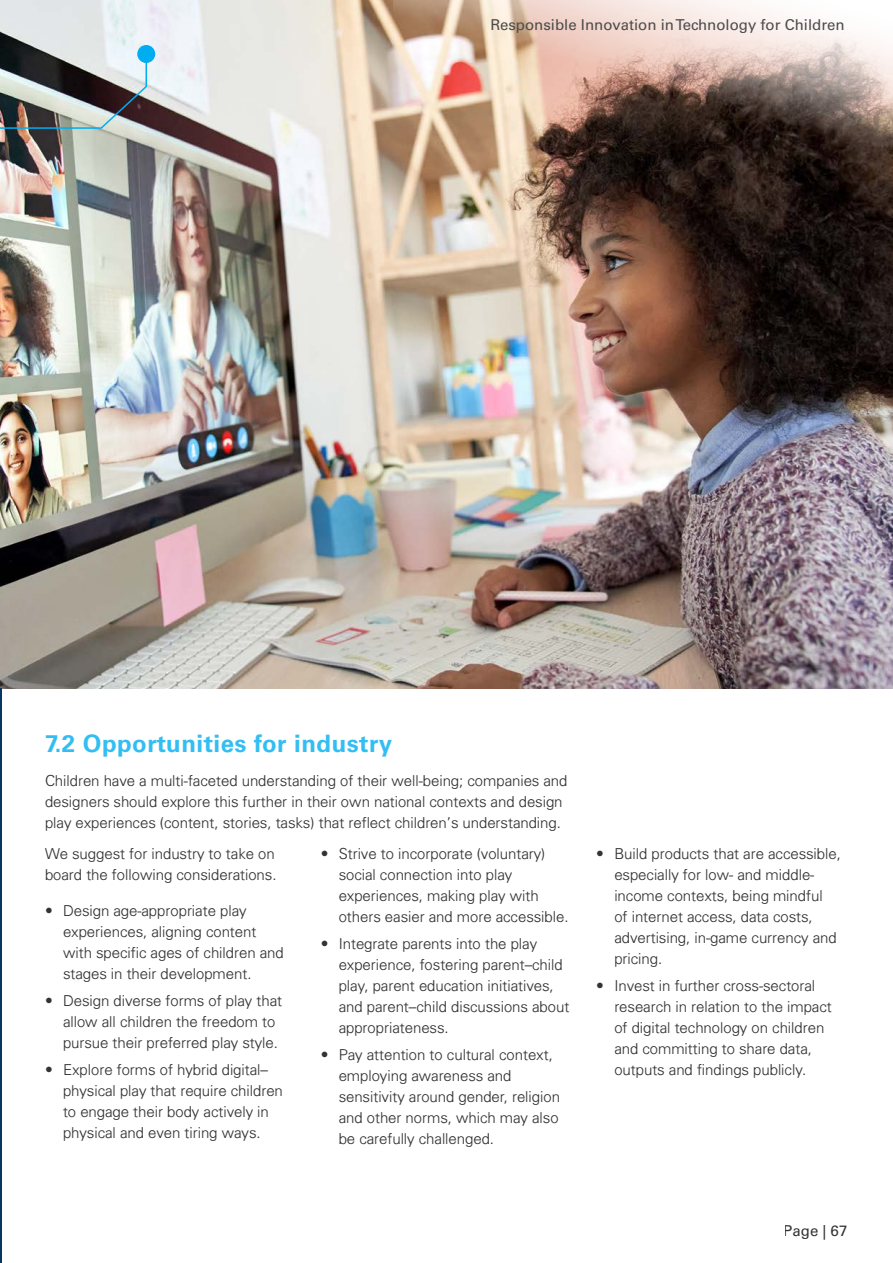
<style>
.page{position:relative;width:893px;height:1263px;background:#fff}
.page>*{position:absolute;margin:0;border:0;box-sizing:border-box;transform-origin:0 0}
.Chapter_Sub_Heading{font:700 24px "Univers LT Std";letter-spacing:.02em;color:#33bef3}
.Body_Copy{font:300 15px/21px "Univers";color:#333}
.t1{font:15px "Univers LT Std";color:#4c4c4c}
.t2{font:15px "Univers LT Std";color:#333}
</style>
<div class="page">
<img style="left:0;top:0;width:893px;height:689px">
<img style="left:0;top:53px;width:148px;height:637px">
<div style="left:137px;top:45px;width:18px;height:18px;background:#00adf0;border-radius:50%"></div>
<hr style="left:0;top:689px;width:1px;height:574px;background:#063761">
<img style="left:393px;top:0;width:500px;height:146px">
<p class="t1" style="left:490px;top:16px;width:356px">Responsible Innovation in Technology for Children</p>
<p class="Chapter_Sub_Heading" style="left:45px;top:730px;width:349px">7.2 Opportunities for industry</p>
<p class="Body_Copy" style="left:45px;top:770px;width:524px">Children have a multi-faceted understanding of their well-being; companies and designers should explore this further in their own national contexts and design play experiences (content, stories, tasks) that reflect children’s understanding.</p>
<p class="Body_Copy" style="left:45px;top:843px;width:233px">We suggest for industry to take on board the following considerations.</p>
<p class="Body_Copy" style="left:63px;top:900px;width:222px;text-indent:-18px">∙ Design age-appropriate play experiences, aligning content with specific ages of children and stages in their development.</p>
<p class="Body_Copy" style="left:63px;top:990px;width:221px;text-indent:-18px">∙ Design diverse forms of play that allow all children the freedom to pursue their preferred play style.</p>
<p class="Body_Copy" style="left:63px;top:1059px;width:221px;text-indent:-18px">∙ Explore forms of hybrid digital– physical play that require children to engage their body actively in physical and even tiring ways.</p>
<p class="Body_Copy" style="left:339px;top:843px;width:231px;text-indent:-18px">∙ Strive to incorporate (voluntary) social connection into play experiences, making play with others easier and more accessible.</p>
<p class="Body_Copy" style="left:339px;top:933px;width:232px;text-indent:-18px">∙ Integrate parents into the play experience, fostering parent–child play, parent education initiatives, and parent–child discussions about appropriateness.</p>
<p class="Body_Copy" style="left:339px;top:1044px;width:223px;text-indent:-18px">∙ Pay attention to cultural context, employing awareness and sensitivity around gender, religion and other norms, which may also be carefully challenged.</p>
<p class="Body_Copy" style="left:614px;top:843px;width:228px;text-indent:-18px">∙ Build products that are accessible, especially for low- and middle&shy;income contexts, being mindful<br>of internet access, data costs, advertising, in-game currency and pricing.</p>
<p class="Body_Copy" style="left:614px;top:975px;width:219px;text-indent:-18px">∙ Invest in further cross-sectoral research in relation to the impact of digital technology on children and committing to share data, outputs and findings publicly.</p>
<p class="t2" style="left:784px;top:1222px;width:65px">Page | 67</p>
</div>
